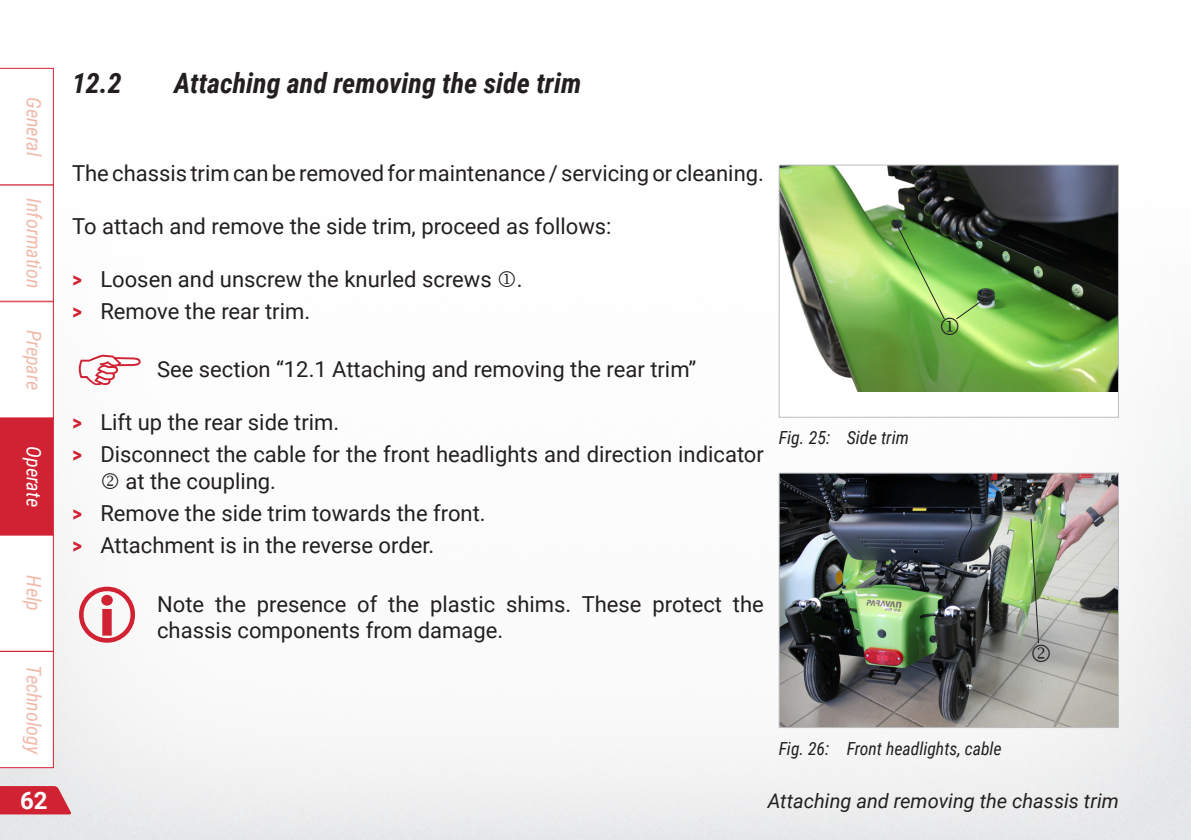
<style>
.page{position:relative;width:1191px;height:840px;background:#fff}
.page>*{position:absolute;margin:0;border:0;box-sizing:border-box;transform-origin:0 0}
.t1{font:italic 700 28px "Roboto Condensed";color:#231f20}
.t2{font:700 24px "Roboto";color:#fff}
.t3{font:22px/26.4px "Roboto";color:#231f20}
.t4{font:italic 20px "Roboto Condensed";color:#f0baab}
.t5{font:italic 20px "Roboto";color:#231f20}
.t6{font:italic 20px "Roboto Condensed";color:#fff}
.t7{font:italic 18px "Roboto Condensed";color:#231f20}
.s1{font-family:"Roboto Condensed";font-weight:700;color:#d12233}
</style>
<div class="page">
<svg style="left:1190px;top:411px;width:1px;height:428px"></svg>
<svg style="left:0;top:68px;width:54px;height:699px"></svg>
<svg style="left:0;top:785px;width:71px;height:29px;background:#d33b4a"></svg>
<img style="left:780px;top:166px;width:337px;height:225px">
<div style="left:778px;top:164px;width:341px;height:253px;border:1px solid #bcbdc0"></div>
<img style="left:780px;top:474px;width:337px;height:251px">
<div style="left:778px;top:472px;width:341px;height:255px;border:1px solid #bcbdc0"></div>
<svg style="left:79px;top:610px;width:15px;height:32px"></svg>
<svg style="left:896px;top:225px;width:90px;height:109px;background:#77b254"></svg>
<svg style="left:1030px;top:518px;width:19px;height:143px;background:#92ab81"></svg>
<p class="t4" style="left:48px;top:97px;width:61px;rotate:90deg">General</p>
<p class="t4" style="left:48px;top:198px;width:92px;rotate:90deg">Information</p>
<p class="t4" style="left:48px;top:329px;width:61px;rotate:90deg">Prepare</p>
<p class="t6" style="left:48px;top:446px;width:62px;rotate:90deg">Operate</p>
<p class="t4" style="left:48px;top:575px;width:37px;rotate:90deg">Help</p>
<p class="t1" style="left:72px;top:63px;width:51px">12.2</p>
<p class="t1" style="left:174px;top:63px;width:409px">Attaching and removing the side trim</p>
<p class="t3" style="left:72px;top:159px;width:693px">The chassis trim can be removed for maintenance / servicing or cleaning.</p>
<p class="t3" style="left:72px;top:212px;width:541px">To attach and remove the side trim, proceed as follows:</p>
<p class="t3" style="left:72px;top:265px;width:452px"><span class="s1">&gt;</span> Loosen and unscrew the knurled screws .</p>
<p class="t3" style="left:72px;top:297px;width:240px"><span class="s1">&gt;</span> Remove the rear trim.</p>
<p class="t3" style="left:157px;top:355px;width:541px">See section “12.1 Attaching and removing the rear trim”</p>
<p class="t3" style="left:72px;top:408px;width:269px"><span class="s1">&gt;</span> Lift up the rear side trim.</p>
<p class="t3" style="left:125px;top:440px;width:640px;text-indent:-53px"><span class="s1">&gt;</span> Disconnect the cable for the front headlights and direction indicator at the coupling.</p>
<p class="t3" style="left:72px;top:499px;width:415px"><span class="s1">&gt;</span> Remove the side trim towards the front.</p>
<p class="t3" style="left:72px;top:531px;width:364px"><span class="s1">&gt;</span> Attachment is in the reverse order.</p>
<p class="t7" style="left:778px;top:424px;width:132px">Fig. 25: Side trim</p>
<p class="t3" style="left:157px;top:589px;width:608px">Note the presence of the plastic shims. These protect the chassis components from damage.</p>
<p class="t4" style="left:48px;top:665px;width:91px;rotate:90deg">Technology</p>
<p class="t2" style="left:20px;top:783px;width:29px">62</p>
<p class="t5" style="left:767px;top:786px;width:353px">Attaching and removing the chassis trim</p>
<p class="t7" style="left:778px;top:735px;width:224px">Fig. 26: Front headlights, cable</p>
</div>
